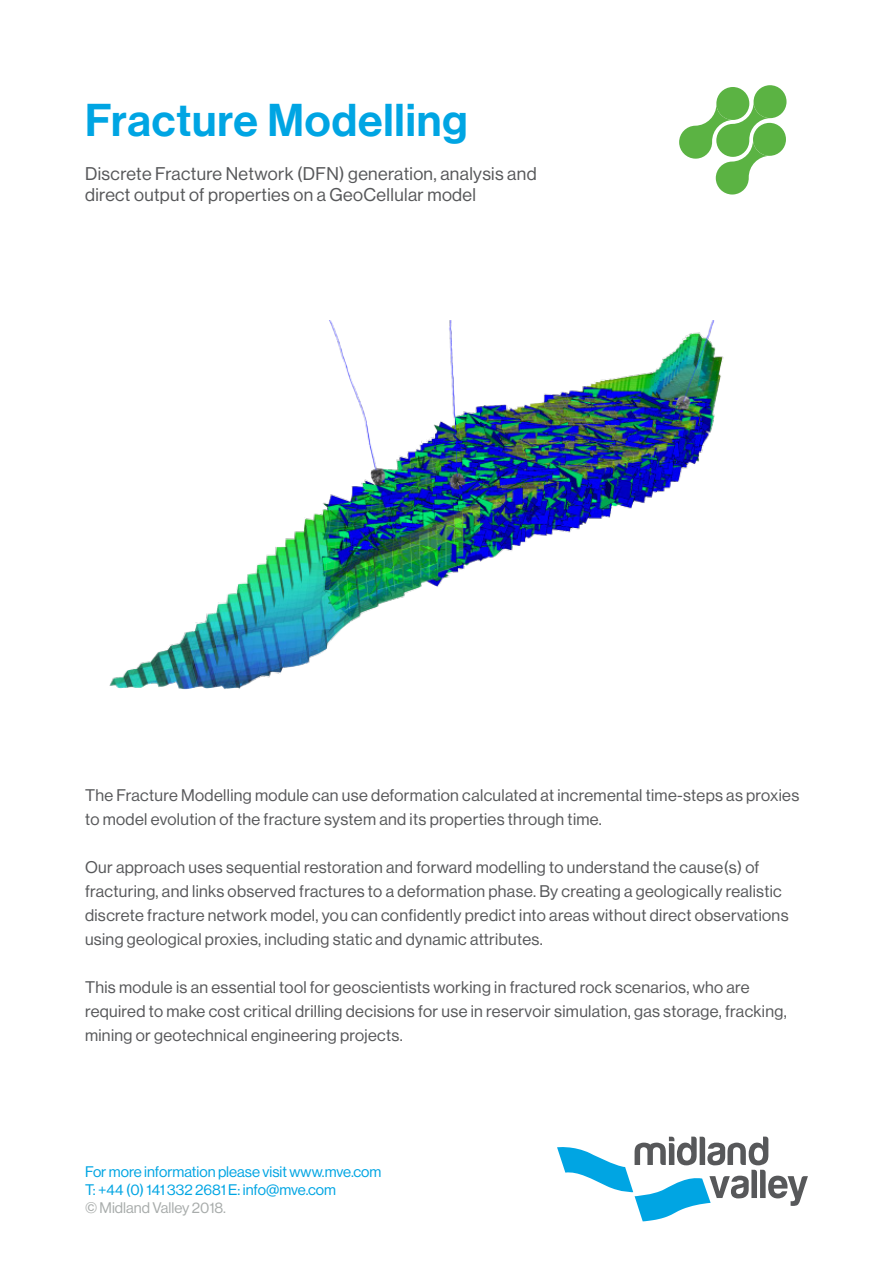
<style>
.page{position:relative;width:893px;height:1263px;background:#fff}
.page>*{position:absolute;margin:0;border:0;box-sizing:border-box;transform-origin:0 0}
.t1{font:45px "N Haas Grotesk DS Std 65 Md";letter-spacing:.02em;color:#00a5e3}
.t2{font:18px/21.6px "N Haas Grotesk DS Std 55 Rg";letter-spacing:.02em;color:#57585a}
.t3{font:16.5px/24px "N Haas Grotesk DS Std 55 Rg";letter-spacing:.02em;color:#57585a}
.t4{font:15px "N Haas Grotesk DS Std 55 Rg";color:#00a5e3}
.t5{font:15px "N Haas Grotesk DS Std 55 Rg";color:#a8acab}
</style>
<div class="page">
<svg style="left:679px;top:85px;width:107px;height:110px"></svg>
<svg style="left:557px;top:1136px;width:251px;height:85px"></svg>
<img style="left:109px;top:320px;width:615px;height:369px">
<p class="t1" style="left:85px;top:94px;width:384px">Fracture Modelling</p>
<p class="t2" style="left:85px;top:163px;width:453px">Discrete Fracture Network (DFN) generation, analysis and direct output of properties on a GeoCellular model</p>
<p class="t3" style="left:85px;top:783px;width:716px">The Fracture Modelling module can use deformation calculated at incremental time-steps as proxies to model evolution of the fracture system and its properties through time.</p>
<p class="t3" style="left:85px;top:855px;width:705px">Our approach uses sequential restoration and forward modelling to understand the cause(s) of fracturing, and links observed fractures to a deformation phase. By creating a geologically realistic discrete fracture network model, you can confidently predict into areas without direct observations using geological proxies, including static and dynamic attributes.</p>
<p class="t3" style="left:85px;top:975px;width:703px">This module is an essential tool for geoscientists working in fractured rock scenarios, who are required to make cost critical drilling decisions for use in reservoir simulation, gas storage, fracking, mining or geotechnical engineering projects.</p>
<p class="t4" style="left:85px;top:1163px;width:298px">For more information please visit www.mve.com</p>
<p class="t4" style="left:85px;top:1181px;width:253px">T: +44 (0) 141 332 2681 E: info@mve.com</p>
<p class="t5" style="left:85px;top:1199px;width:143px">© Midland Valley 2018.</p>
</div>
